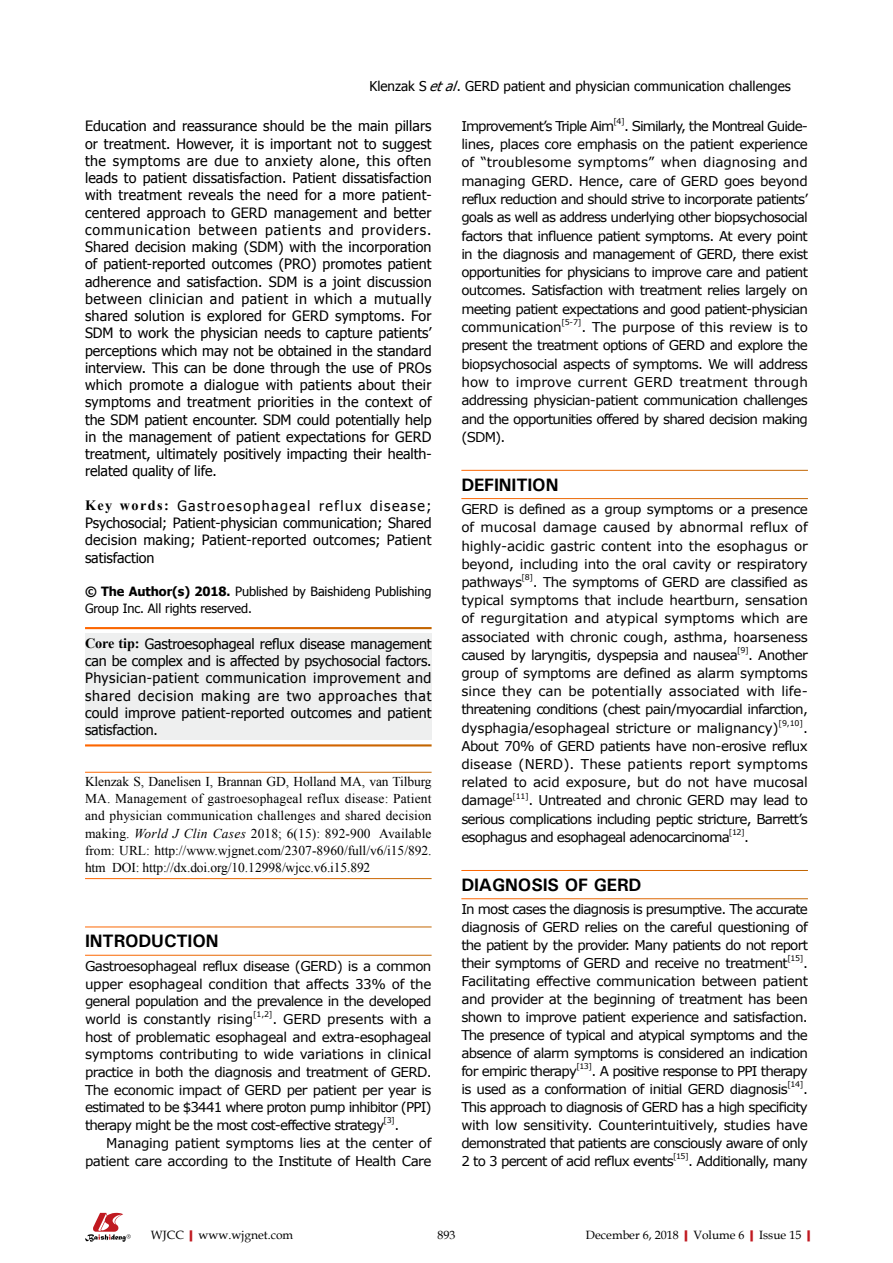
<style>
.page{position:relative;width:893px;height:1263px;background:#fff}
.page>*{position:absolute;margin:0;border:0;box-sizing:border-box;transform-origin:0 0}
.t1{font:700 18px "Univers";letter-spacing:-.01em;color:#000}
.t2{font:14.25px/17.2px "Tahoma";letter-spacing:-.005em;color:#000;text-align:justify}
.t3{font:13.5px/18.1px "Verdana";letter-spacing:-.06em;color:#000;text-align:justify}
.t4{font:13.5px/17.2px "Times New Roman";letter-spacing:-.005em;color:#000;text-align:justify}
.t5{font:13.5px "Tahoma";color:#000}
.t6{font:13.5px "Verdana";letter-spacing:-.035em;color:#000}
.t7{font:13.5px "Verdana";letter-spacing:-.025em;color:#000}
.t8{font:12.75px/17.2px "Tahoma";letter-spacing:-.005em;color:#000}
.t9{font:12px "Book Antiqua";color:#000}
.t10{font:7.8px "Verdana";letter-spacing:-.045em;color:#000}
.s1{font-style:italic}
.s2{font-family:"Times New Roman";font-weight:700}
.s3{font-weight:700}
.s4{font-weight:700;color:#c01920}
</style>
<div class="page">
<div style="left:85px;top:634px;width:347px;height:106px;background:#eeefef"></div>
<svg style="left:85px;top:1213px;width:46px;height:29px"></svg>
<p class="t5" style="left:369px;top:77px;width:423px">Klenzak S <span class="s1">etal</span>. GERD patient and physician communication challenges</p>
<p class="t3" style="left:461px;top:116px;width:155px">Improvement’s Triple Aim</p>
<p class="t10" style="left:613px;top:116px;width:13px">[4]</p>
<p class="t2" style="left:85px;top:117px;width:348px">Education and reassurance should be the main pillars or treatment. However, it is important not to suggest the symptoms are due to anxiety alone, this often leads to patient dissatisfaction. Patient dissatisfaction with treatment reveals the need for a more patient&shy;centered approach to GERD management and better communication between patients and providers.<br>Shared decision making (SDM) with the incorporation of patient-reported outcomes (PRO) promotes patient adherence and satisfaction. SDM is a joint discussion between clinician and patient in which a mutually shared solution is explored for GERD symptoms. For SDM to work the physician needs to capture patients’ perceptions which may not be obtained in the standard interview. This can be done through the use of PROs which promote a dialogue with patients about their symptoms and treatment priorities in the context of the SDM patient encounter. SDM could potentially help in the management of patient expectations for GERD treatment, ultimately positively impacting their health&shy;related quality of life.</p>
<p class="t2" style="left:85px;top:496px;width:348px"><span class="s2">Key words:</span> Gastroesophageal reflux disease; Psychosocial; Patient-physician communication; Shared decision making; Patient-reported outcomes; Patient satisfaction</p>
<p class="t8" style="left:85px;top:582px;width:348px"><span class="s3">© The Author(s) 2018.</span> Published by Baishideng Publishing<br>Group Inc. All rights reserved.</p>
<p class="t2" style="left:85px;top:634px;width:348px"><span class="s2">Core tip:</span> Gastroesophageal reflux disease management can be complex and is affected by psychosocial factors.<br>Physician-patient communication improvement and shared decision making are two approaches that could improve patient-reported outcomes and patient satisfaction.</p>
<p class="t3" style="left:461px;top:116px;width:348px;text-align:left;text-indent:163px">. Similarly, the Montreal Guide&shy;lines, places core emphasis on the patient experience of “troublesome symptoms” when diagnosing and managing GERD. Hence, care of GERD goes beyond reflux reduction and should strive to incorporate patients’ goals as well as address underlying other biopsychosocial factors that influence patient symptoms. At every point in the diagnosis and management of GERD, there exist opportunities for physicians to improve care and patient outcomes. Satisfaction with treatment relies largely on meeting patient expectations and good patient-physician communication</p>
<p class="t10" style="left:561px;top:317px;width:22px">[5-7]</p>
<p class="t3" style="left:461px;top:318px;width:348px;text-indent:120px">. The purpose of this review is to present the treatment options of GERD and explore the biopsychosocial aspects of symptoms. We will address how to improve current GERD treatment through addressing physician-patient communication challenges and the opportunities offered by shared decision making (SDM).</p>
<p class="t1" style="left:461px;top:473px;width:99px">DEFINITION</p>
<p class="t3" style="left:461px;top:500px;width:348px">GERD is defined as a group symptoms or a presence of mucosal damage caused by abnormal reflux of highly-acidic gastric content into the esophagus or beyond, including into the oral cavity or respiratory pathways</p>
<p class="t10" style="left:522px;top:572px;width:13px">[8]</p>
<p class="t3" style="left:461px;top:572px;width:348px;text-indent:72px">. The symptoms of GERD are classified as typical symptoms that include heartburn, sensation of regurgitation and atypical symptoms which are associated with chronic cough, asthma, hoarseness caused by laryngitis, dyspepsia and nausea</p>
<p class="t10" style="left:737px;top:645px;width:13px">[9]</p>
<p class="t3" style="left:461px;top:645px;width:348px;text-indent:287px">. Another group of symptoms are defined as alarm symptoms since they can be potentially associated with life&shy;threatening conditions (chest pain/myocardial infarction, dysphagia/esophageal stricture or malignancy)</p>
<p class="t10" style="left:778px;top:718px;width:26px">[9,10]</p>
<p class="t3" style="left:461px;top:718px;width:348px;text-indent:342px">.<br>About 70% of GERD patients have non-erosive reflux disease (NERD). These patients report symptoms related to acid exposure, but do not have mucosal damage</p>
<p class="t4" style="left:85px;top:772px;width:348px">Klenzak S, Danelisen I, Brannan GD, Holland MA, van Tilburg MA. Management of gastroesophageal reflux disease: Patient and physician communication challenges and shared decision making. <span class="s1">World J Clin Cases</span> 2018; 6(15): 892-900 Available from: URL: http://www.wjgnet.com/2307-8960/full/v6/i15/892. htm DOI: http://dx.doi.org/10.12998/wjcc.v6.i15.892</p>
<p class="t10" style="left:512px;top:791px;width:18px">[11]</p>
<p class="t3" style="left:461px;top:791px;width:348px;text-indent:67px">. Untreated and chronic GERD may lead to serious complications including peptic stricture, Barrett’s esophagus and esophageal adenocarcinoma</p>
<p class="t10" style="left:729px;top:827px;width:17px">[12]</p>
<p class="t3" style="left:744px;top:827px;width:6px">.</p>
<p class="t1" style="left:85px;top:930px;width:135px">INTRODUCTION</p>
<p class="t3" style="left:85px;top:957px;width:348px;line-height:17.7px">Gastroesophageal reflux disease (GERD) is a common upper esophageal condition that affects 33% of the general population and the prevalence in the developed world is constantly rising</p>
<p class="t10" style="left:253px;top:1009px;width:21px">[1,2]</p>
<p class="t3" style="left:85px;top:1010px;width:348px;line-height:17.7px;text-indent:187px">. GERD presents with a host of problematic esophageal and extra-esophageal symptoms contributing to wide variations in clinical practice in both the diagnosis and treatment of GERD.<br>The economic impact of GERD per patient per year is estimated to be $3441 where proton pump inhibitor (PPI) therapy might be the most cost-effective strategy</p>
<p class="t10" style="left:384px;top:1115px;width:13px">[3]</p>
<p class="t3" style="left:394px;top:1116px;width:6px">.</p>
<p class="t7" style="left:106px;top:1134px;width:327px">Managing patient symptoms lies at the center of</p>
<p class="t6" style="left:85px;top:1153px;width:348px">patient care according to the Institute of Health Care</p>
<p class="t1" style="left:461px;top:873px;width:181px">DIAGNOSIS OF GERD</p>
<p class="t3" style="left:461px;top:900px;width:348px">In most cases the diagnosis is presumptive. The accurate diagnosis of GERD relies on the careful questioning of the patient by the provider. Many patients do not report their symptoms of GERD and receive no treatment</p>
<p class="t10" style="left:787px;top:953px;width:18px">[15]</p>
<p class="t3" style="left:461px;top:954px;width:348px;text-indent:342px">.<br>Facilitating effective communication between patient and provider at the beginning of treatment has been shown to improve patient experience and satisfaction.<br>The presence of typical and atypical symptoms and the absence of alarm symptoms is considered an indication for empiric therapy</p>
<p class="t10" style="left:576px;top:1061px;width:17px">[13]</p>
<p class="t3" style="left:461px;top:1062px;width:348px;text-indent:130px">. A positive response to PPI therapy is used as a conformation of initial GERD diagnosis</p>
<p class="t10" style="left:787px;top:1079px;width:18px">[14]</p>
<p class="t3" style="left:461px;top:1080px;width:348px;text-indent:342px">.<br>This approach to diagnosis of GERD has a high specificity with low sensitivity. Counterintuitively, studies have demonstrated that patients are consciously aware of only 2 to 3 percent of acid reflux events</p>
<p class="t10" style="left:673px;top:1151px;width:17px">[15]</p>
<p class="t3" style="left:688px;top:1152px;width:121px">. Additionally, many</p>
<p class="t9" style="left:151px;top:1226px;width:144px">WJCC<span class="s4">|</span>www.wjgnet.com</p>
<p class="t9" style="left:437px;top:1226px;width:19px">893</p>
<p class="t9" style="left:586px;top:1226px;width:231px">December 6, 2018<span class="s4">|</span>Volume 6<span class="s4">|</span>Issue 15<span class="s4">|</span></p>
</div>
